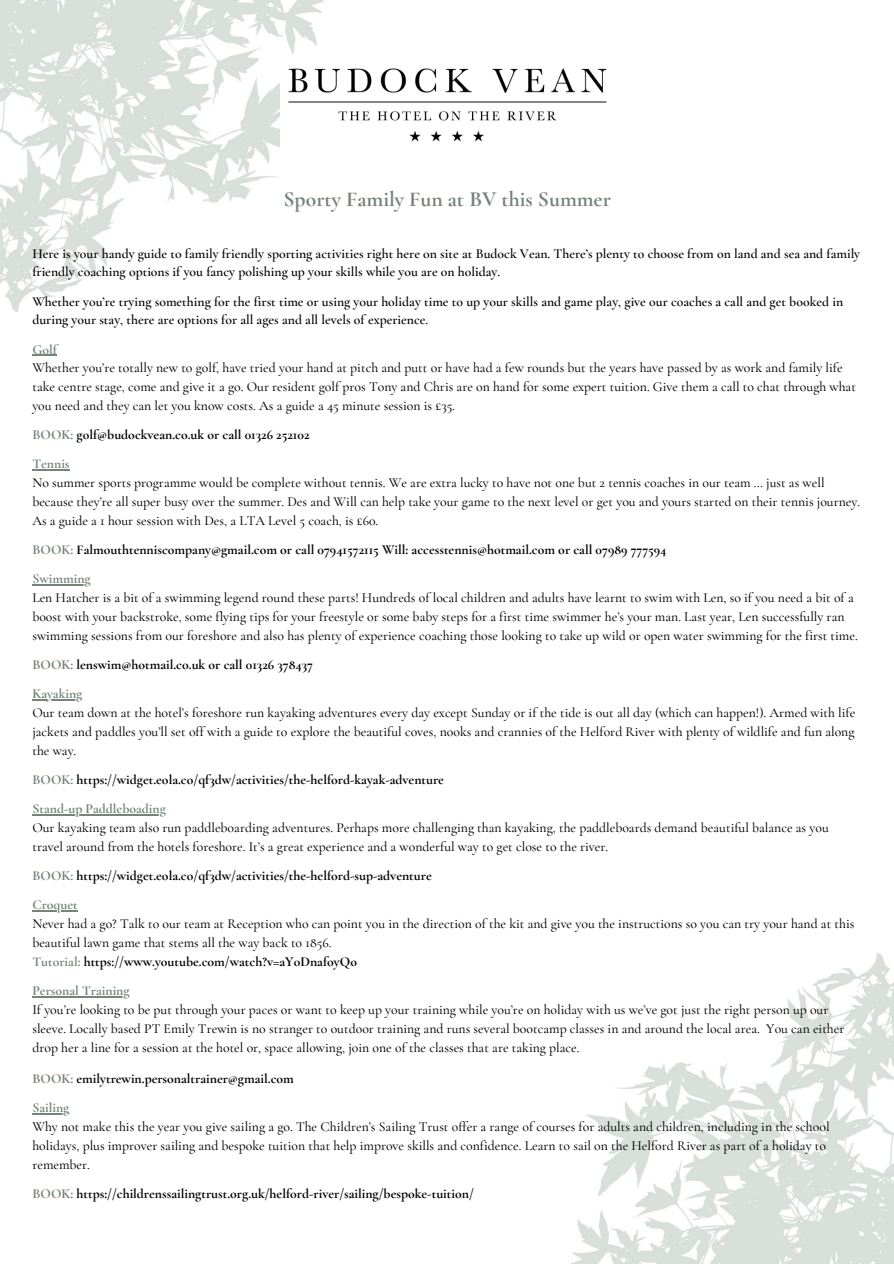
<style>
.page{position:relative;width:894px;height:1264px;background:#fff}
.page>*{position:absolute;margin:0;border:0;box-sizing:border-box;transform-origin:0 0}
.t1{font:700 21.6px "Cormorant Garamond";color:#758478}
.t2{font:500 13.65px/18.9px "Cormorant Garamond";color:#000}
.t3{font:700 13.65px "Cormorant Garamond";color:#000}
.t4{font:600 13.65px/18.9px "Cormorant Garamond";color:#000}
.t5{font:700 13.65px "Cormorant Garamond";color:#758478}
.s1{color:#758478}
</style>
<div class="page">
<img style="left:572px;top:953px;width:321px;height:310px">
<img style="left:0;top:0;width:324px;height:311px">
<svg style="left:32px;top:355px;width:25px;height:1px"></svg>
<hr style="left:32px;top:469px;width:38px;height:2px;background:#758478">
<hr style="left:32px;top:584px;width:59px;height:2px;background:#758478">
<hr style="left:32px;top:699px;width:50px;height:1px;background:#758478">
<hr style="left:32px;top:814px;width:134px;height:1px;background:#758478">
<hr style="left:32px;top:910px;width:46px;height:1px;background:#758478">
<hr style="left:32px;top:996px;width:98px;height:1px;background:#758478">
<hr style="left:32px;top:1113px;width:37px;height:1px;background:#758478">
<img style="left:280px;top:55px;width:327px;height:96px">
<p class="t1" style="left:283px;top:186px;width:329px">Sporty Family Fun at BV this Summer</p>
<p class="t4" style="left:32px;top:244px;width:829px">Here is your handy guide to family friendly sporting activities right here on site at Budock Vean. There’s plenty to choose from on land and sea and family friendly coaching options if you fancy polishing up your skills while you are on holiday.</p>
<p class="t4" style="left:32px;top:292px;width:812px">Whether you’re trying something for the first time or using your holiday time to up your skills and game play, give our coaches a call and get booked in during your stay, there are options for all ages and all levels of experience.</p>
<p class="t5" style="left:32px;top:341px;width:26px">Golf</p>
<p class="t2" style="left:32px;top:358px;width:824px">Whether you’re totally new to golf, have tried your hand at pitch and putt or have had a few rounds but the years have passed by as work and family life take centre stage, come and give it a go. Our resident golf pros Tony and Chris are on hand for some expert tuition. Give them a call to chat through what you need and they can let you know costs. As a guide a 45 minute session is £35.</p>
<p class="t3" style="left:32px;top:427px;width:278px"><span class="s1">BOOK:</span> golf@budockvean.co.uk or call 01326 252102</p>
<p class="t5" style="left:32px;top:456px;width:39px">Tennis</p>
<p class="t2" style="left:32px;top:473px;width:829px">No summer sports programme would be complete without tennis. We are extra lucky to have not one but 2 tennis coaches in our team … just as well because they’re all super busy over the summer. Des and Will can help take your game to the next level or get you and yours started on their tennis journey.<br>As a guide a 1 hour session with Des, a LTA Level 5 coach, is £60.</p>
<p class="t3" style="left:32px;top:541px;width:635px"><span class="s1">BOOK:</span> Falmouthtenniscompany@gmail.com or call 07941572115 Will: accesstennis@hotmail.com or call 07989 777594</p>
<p class="t5" style="left:32px;top:570px;width:60px">Swimming</p>
<p class="t2" style="left:32px;top:588px;width:826px">Len Hatcher is a bit of a swimming legend round these parts! Hundreds of local children and adults have learnt to swim with Len, so if you need a bit of a boost with your backstroke, some flying tips for your freestyle or some baby steps for a first time swimmer he’s your man. Last year, Len successfully ran swimming sessions from our foreshore and also has plenty of experience coaching those looking to take up wild or open water swimming for the first time.</p>
<p class="t3" style="left:32px;top:656px;width:282px"><span class="s1">BOOK:</span> lenswim@hotmail.co.uk or call 01326 378437</p>
<p class="t5" style="left:32px;top:685px;width:52px">Kayaking</p>
<p class="t2" style="left:32px;top:703px;width:824px;text-align:justify">Our team down at the hotel’s foreshore run kayaking adventures every day except Sunday or if the tide is out all day (which can happen!). Armed with life jackets and paddles you’ll set off with a guide to explore the beautiful coves, nooks and crannies of the Helford River with plenty of wildlife and fun along the way.</p>
<p class="t3" style="left:32px;top:771px;width:413px"><span class="s1">BOOK:</span> https://widget.eola.co/qf3dw/activities/the-helford-kayak-adventure</p>
<p class="t5" style="left:32px;top:800px;width:135px">Stand-up Paddleboading</p>
<p class="t2" style="left:32px;top:818px;width:797px">Our kayaking team also run paddleboarding adventures. Perhaps more challenging than kayaking, the paddleboards demand beautiful balance as you travel around from the hotels foreshore. It’s a great experience and a wonderful way to get close to the river.</p>
<p class="t3" style="left:32px;top:867px;width:401px"><span class="s1">BOOK:</span> https://widget.eola.co/qf3dw/activities/the-helford-sup-adventure</p>
<p class="t5" style="left:32px;top:896px;width:47px">Croquet</p>
<p class="t2" style="left:32px;top:914px;width:823px">Never had a go? Talk to our team at Reception who can point you in the direction of the kit and give you the instructions so you can try your hand at this beautiful lawn game that stems all the way back to 1856.</p>
<p class="t3" style="left:32px;top:953px;width:326px"><span class="s1">Tutorial:</span> https://www.youtube.com/watch?v=aYoDnafoyQo</p>
<p class="t5" style="left:32px;top:982px;width:99px">Personal Training</p>
<p class="t2" style="left:32px;top:1000px;width:813px">If you’re looking to be put through your paces or want to keep up your training while you’re on holiday with us we’ve got just the right person up our sleeve. Locally based PT Emily Trewin is no stranger to outdoor training and runs several bootcamp classes in and around the local area. You can either drop her a line for a session at the hotel or, space allowing, join one of the classes that are taking place.</p>
<p class="t3" style="left:32px;top:1070px;width:263px"><span class="s1">BOOK:</span> emilytrewin.personaltrainer@gmail.com</p>
<p class="t5" style="left:32px;top:1099px;width:39px">Sailing</p>
<p class="t2" style="left:32px;top:1117px;width:798px">Why not make this the year you give sailing a go. The Children’s Sailing Trust offer a range of courses for adults and children, including in the school holidays, plus improver sailing and bespoke tuition that help improve skills and confidence. Learn to sail on the Helford River as part of a holiday to remember.</p>
<p class="t3" style="left:32px;top:1185px;width:443px"><span class="s1">BOOK:</span> https://childrenssailingtrust.org.uk/helford-river/sailing/bespoke-tuition/</p>
</div>
